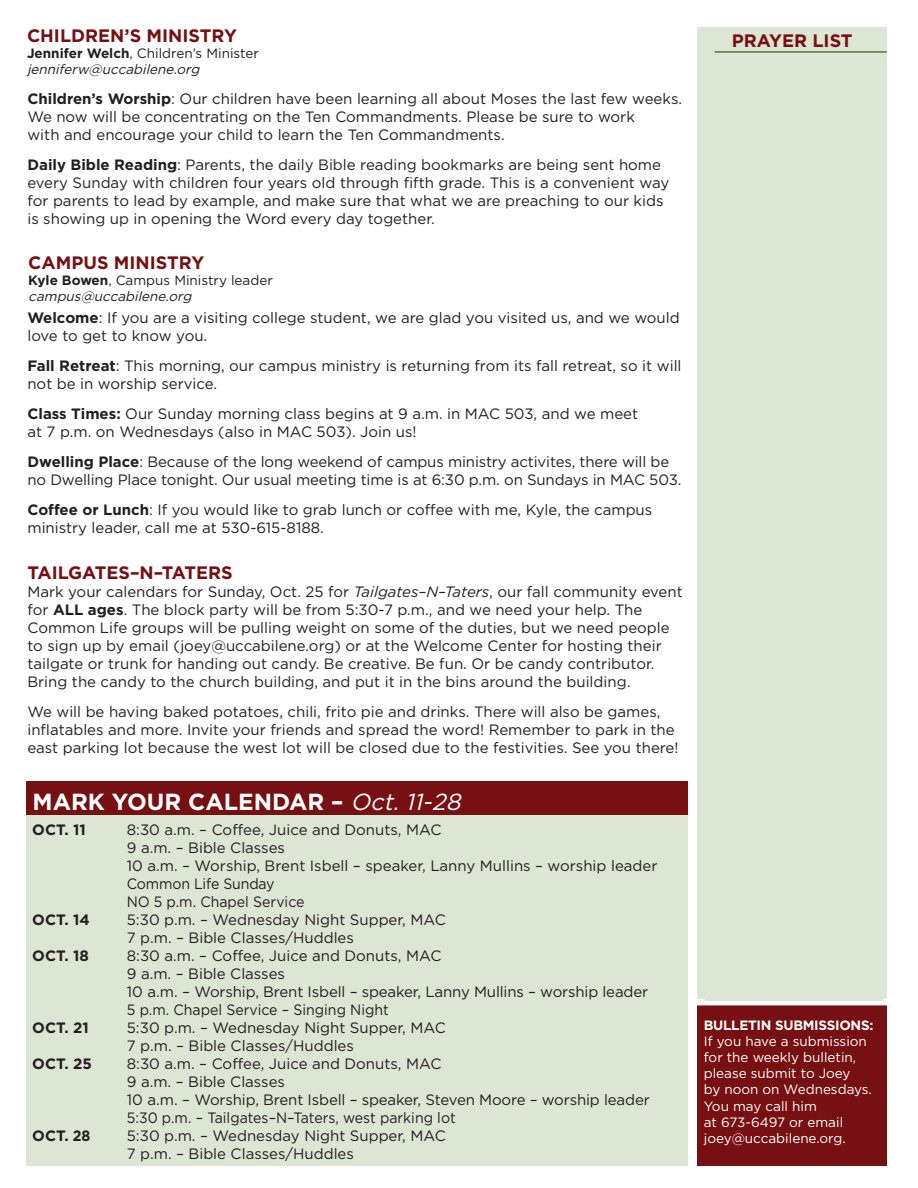
<style>
.page{position:relative;width:918px;height:1188px;background:#fff}
.page>*{position:absolute;margin:0;border:0;box-sizing:border-box;transform-origin:0 0}
.t1{font:700 23.25px "Gotham";color:#fff}
.t2{font:700 18px "Gotham";color:#771012}
.t3{font:15px/18px "Gotham";color:#231f20}
.t4{font:700 15px "Gotham";color:#231f20}
.t5{font:13.5px/16.2px "Gotham";color:#fff}
.t6{font:italic 13.5px/16.2px "Gotham";color:#231f20}
.t7{font:13.5px/16.2px "Gotham";color:#231f20}
.t8{font:700 13.5px "Gotham";letter-spacing:-.02em;color:#fff}
.s1{font-weight:700;font-style:normal}
.s2{font-style:normal}
.s3{font-weight:700}
.s4{font-style:italic}
.s5{font-weight:400;font-style:italic}
</style>
<div class="page">
<div style="left:698px;top:1005px;width:189px;height:161px;background:#771012"></div>
<div style="left:698px;top:27px;width:189px;height:972px;background:#dde5d5"></div>
<hr style="left:715px;top:51px;width:172px;height:2px;background:#577a37">
<div style="left:705px;top:60px;width:177px;height:941px;background:#dde5d5"></div>
<div style="left:26px;top:781px;width:661px;height:38px;background:#771012"></div>
<div style="left:26px;top:815px;width:661px;height:351px;background:#dde5d5"></div>
<p class="t2" style="left:27px;top:25px;width:211px">CHILDREN’S MINISTRY</p>
<p class="t6" style="left:27px;top:45px;width:233px"><span class="s1">Jennifer Welch</span><span class="s2">, Children’s Minister </span>jenniferw@uccabilene.org</p>
<p class="t3" style="left:27px;top:90px;width:656px"><span class="s3">Children’s Worship</span>: Our children have been learning all about Moses the last few weeks.<br>We now will be concentrating on the Ten Commandments. Please be sure to work<br>with and encourage your child to learn the Ten Commandments.</p>
<p class="t3" style="left:27px;top:156px;width:643px"><span class="s3">Daily Bible Reading</span>: Parents, the daily Bible reading bookmarks are being sent home every Sunday with children four years old through fifth grade. This is a convenient way for parents to lead by example, and make sure that what we are preaching to our kids is showing up in opening the Word every day together.</p>
<p class="t2" style="left:28px;top:252px;width:177px">CAMPUS MINISTRY</p>
<p class="t7" style="left:28px;top:272px;width:246px"><span class="s3">Kyle Bowen</span>, Campus Ministry leader <span class="s4">campus@uccabilene.org</span></p>
<p class="t3" style="left:27px;top:309px;width:654px"><span class="s3">Welcome</span>: If you are a visiting college student, we are glad you visited us, and we would love to get to know you.</p>
<p class="t3" style="left:27px;top:357px;width:656px"><span class="s3">Fall Retreat</span>: This morning, our campus ministry is returning from its fall retreat, so it will not be in worship service.</p>
<p class="t3" style="left:27px;top:405px;width:612px"><span class="s3">Class Times:</span> Our Sunday morning class begins at 9 a.m. in MAC 503, and we meet at 7 p.m. on Wednesdays (also in MAC 503). Join us!</p>
<p class="t3" style="left:27px;top:453px;width:656px"><span class="s3">Dwelling Place</span>: Because of the long weekend of campus ministry activites, there will be no Dwelling Place tonight. Our usual meeting time is at 6:30 p.m. on Sundays in MAC 503.</p>
<p class="t3" style="left:27px;top:501px;width:626px"><span class="s3">Coffee or Lunch</span>: If you would like to grab lunch or coffee with me, Kyle, the campus ministry leader, call me at 530-615-8188.</p>
<p class="t2" style="left:27px;top:562px;width:207px">TAILGATES–N–TATERS</p>
<p class="t3" style="left:27px;top:582px;width:657px">Mark your calendars for Sunday, Oct. 25 for <span class="s4">Tailgates–N–Taters</span>, our fall community event for <span class="s3">ALL ages</span>. The block party will be from 5:30-7 p.m., and we need your help. The Common Life groups will be pulling weight on some of the duties, but we need people to sign up by email (joey@uccabilene.org) or at the Welcome Center for hosting their tailgate or trunk for handing out candy. Be creative. Be fun. Or be candy contributor.<br>Bring the candy to the church building, and put it in the bins around the building.</p>
<p class="t3" style="left:27px;top:702px;width:653px">We will be having baked potatoes, chili, frito pie and drinks. There will also be games, inflatables and more. Invite your friends and spread the word! Remember to park in the east parking lot because the west lot will be closed due to the festivities. See you there!</p>
<h1 class="t1" style="left:33px;top:788px;width:435px">MARK YOUR CALENDAR – <span class="s5">Oct.11-28</span></h1>
<p class="t4" style="left:32px;top:821px;width:55px">OCT. 11</p>
<p class="t3" style="left:127px;top:821px;width:532px">8:30 a.m. – Coffee, Juice and Donuts, MAC<br>9 a.m. – Bible Classes<br>10 a.m. – Worship, Brent Isbell – speaker, Lanny Mullins – worship leader Common Life Sunday<br>NO 5 p.m. Chapel Service</p>
<p class="t4" style="left:32px;top:911px;width:59px">OCT. 14</p>
<p class="t3" style="left:127px;top:911px;width:320px">5:30 p.m. – Wednesday Night Supper, MAC<br>7 p.m. – Bible Classes/Huddles</p>
<p class="t4" style="left:32px;top:947px;width:58px">OCT. 18</p>
<p class="t3" style="left:127px;top:947px;width:523px">8:30 a.m. – Coffee, Juice and Donuts, MAC<br>9 a.m. – Bible Classes<br>10 a.m. – Worship, Brent Isbell – speaker, Lanny Mullins – worship leader 5 p.m. Chapel Service – Singing Night</p>
<p class="t4" style="left:32px;top:1019px;width:58px">OCT. 21</p>
<p class="t3" style="left:127px;top:1019px;width:320px">5:30 p.m. – Wednesday Night Supper, MAC<br>7 p.m. – Bible Classes/Huddles</p>
<p class="t4" style="left:32px;top:1055px;width:61px">OCT. 25</p>
<p class="t3" style="left:127px;top:1055px;width:525px">8:30 a.m. – Coffee, Juice and Donuts, MAC<br>9 a.m. – Bible Classes<br>10 a.m. – Worship, Brent Isbell – speaker, Steven Moore – worship leader 5:30 p.m. – Tailgates–N–Taters, west parking lot</p>
<p class="t4" style="left:32px;top:1127px;width:60px">OCT. 28</p>
<p class="t3" style="left:127px;top:1127px;width:320px">5:30 p.m. – Wednesday Night Supper, MAC<br>7 p.m. – Bible Classes/Huddles</p>
<p class="t2" style="left:732px;top:30px;width:122px">PRAYER LIST</p>
<p class="t8" style="left:704px;top:1017px;width:171px">BULLETIN SUBMISSIONS:</p>
<p class="t5" style="left:704px;top:1033px;width:170px">If you have a submission for the weekly bulletin, please submit to Joey<br>by noon on Wednesdays.<br>You may call him<br>at 673-6497 or email joey@uccabilene.org.</p>
</div>
